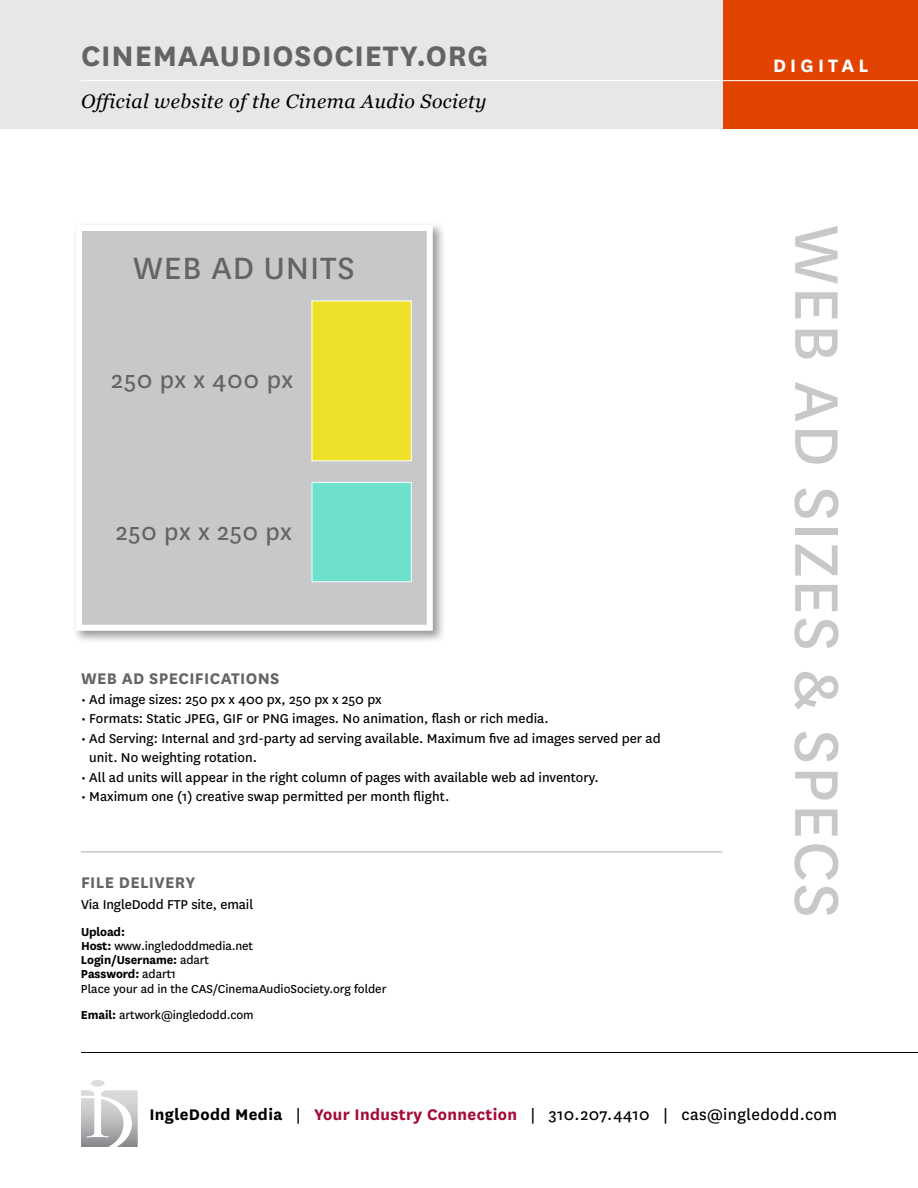
<style>
.page{position:relative;width:918px;height:1188px;background:#fff}
.page>*{position:absolute;margin:0;border:0;box-sizing:border-box;transform-origin:0 0}
.t1{font:72px "National";letter-spacing:.025em;color:#c7c8ca}
.t2{font:36px "National";letter-spacing:.025em;color:#636466}
.t3{font:700 33px "National";letter-spacing:.025em;color:#636466}
.t4{font:27px "National";letter-spacing:.025em;color:#636466}
.t5{font:700 21px "National";letter-spacing:.2em;color:#fff}
.t6{font:italic 19.5px "Georgia";letter-spacing:.025em;color:#000}
.t7{font:18px "National";letter-spacing:.02em;color:#000}
.t8{font:700 18px "National";letter-spacing:.02em;color:#636466}
.t9{font:15px/19.5px "National";color:#000}
.t10{font:13.5px/14.2px "National";letter-spacing:-.01em;color:#000}
.s1{font-weight:700}
.s2{font-weight:700;color:#a30b35}
</style>
<div class="page">
<hr style="left:81px;top:1052px;width:837px;height:1px;background:#000">
<svg style="left:81px;top:1080px;width:57px;height:67px"></svg>
<div style="left:0;top:0;width:918px;height:129px;background:#e6e7e8"></div>
<div style="left:724px;top:0;width:194px;height:129px;background:#e24301"></div>
<hr style="left:81px;top:80px;width:837px;height:1px;background:#fff">
<div style="left:73px;top:222px;width:373px;height:422px;background:#000;opacity:.4"></div>
<div style="left:76px;top:225px;width:357px;height:406px;background:#c7c8ca;border:6px solid #fff"></div>
<div style="left:314px;top:303px;width:96px;height:156px;background:#efe129"></div>
<div style="left:312px;top:301px;width:100px;height:160px;border:1px solid #fff"></div>
<div style="left:314px;top:484px;width:96px;height:96px;background:#6de1cc"></div>
<div style="left:312px;top:482px;width:100px;height:100px;border:1px solid #fff"></div>
<hr style="left:81px;top:851px;width:641px;height:2px;background:#c7c8ca">
<h3 class="t3" style="left:81px;top:33px;width:409px">CINEMAAUDIOSOCIETY.ORG</h3>
<h3 class="t6" style="left:81px;top:87px;width:407px">Official website of the Cinema Audio Society</h3>
<h2 class="t2" style="left:133px;top:244px;width:223px">WEB AD UNITS</h2>
<h3 class="t4" style="left:111px;top:362px;width:183px">250 px x 400 px</h3>
<h3 class="t4" style="left:116px;top:513px;width:178px">250 px x 250 px</h3>
<p class="t8" style="left:81px;top:666px;width:200px">WEB AD SPECIFICATIONS</p>
<p class="t9" style="left:81px;top:689px;width:302px">• Ad image sizes: 250 px x 400 px, 250 px x 250 px</p>
<p class="t9" style="left:81px;top:708px;width:469px">• Formats: Static JPEG, GIF or PNG images. No animation, flash or rich media.</p>
<p class="t9" style="left:89px;top:728px;width:573px;text-indent:-8px">• Ad Serving: Internal and 3rd-party ad serving available. Maximum five ad images served per ad unit. No weighting rotation.</p>
<p class="t9" style="left:81px;top:767px;width:519px">• All ad units will appear in the right column of pages with available web ad inventory.</p>
<p class="t9" style="left:81px;top:786px;width:370px">• Maximum one (1) creative swap permitted per month flight.</p>
<p class="t8" style="left:81px;top:870px;width:116px">FILE DELIVERY</p>
<p class="t9" style="left:81px;top:894px;width:174px">Via IngleDodd FTP site, email</p>
<p class="t10" style="left:81px;top:924px;width:307px"><span class="s1">Upload:<br>Host:</span> www.ingledoddmedia.net<br><span class="s1">Login/Username:</span> adart<br><span class="s1">Password:</span> adart1<br>Place your ad in the CAS/CinemaAudioSociety.org folder</p>
<p class="t10" style="left:81px;top:1007px;width:174px"><span class="s1">Email:</span> artwork@ingledodd.com</p>
<h3 class="t5" style="left:773px;top:51px;width:97px">DIGITAL</h3>
<h1 class="t1" style="left:865px;top:225px;width:694px;rotate:90deg">WEB AD SIZES &amp; SPECS</h1>
<p class="t7" style="left:149px;top:1103px;width:689px"><span class="s1">IngleDodd Media</span> | <span class="s2">Your Industry Connection</span> | 310.207.4410 | cas@ingledodd.com</p>
</div>
